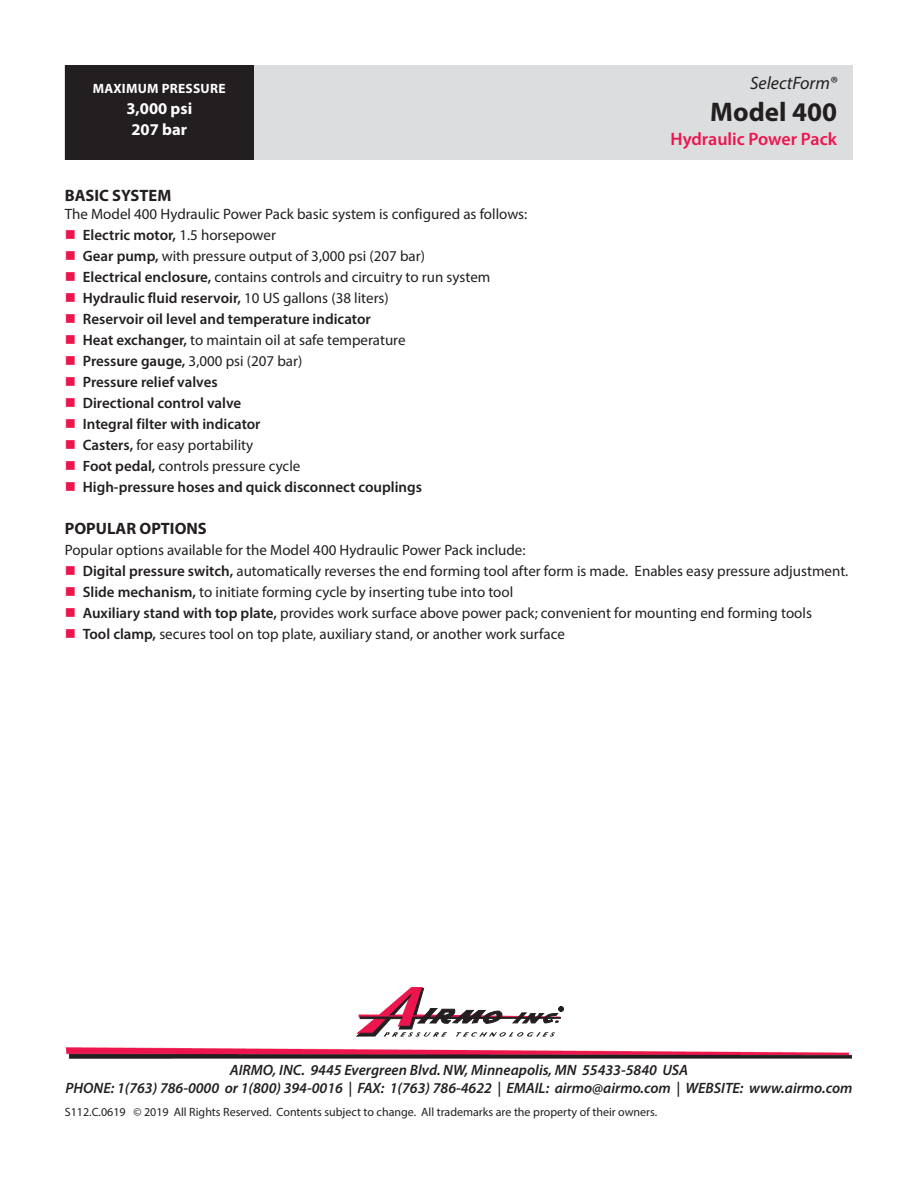
<style>
.page{position:relative;width:918px;height:1188px;background:#fff}
.page>*{position:absolute;margin:0;border:0;box-sizing:border-box;transform-origin:0 0}
.t1{font:700 27px "Myriad Pro";color:#231f20}
.t2{font:600 18px "Myriad Pro";color:#ed154e}
.t3{font:italic 18px "Myriad Pro";color:#231f20}
.t4{font:700 16.5px "Myriad Pro";color:#231f20}
.t5{font:700 16.5px/21px "Myriad Pro";color:#fff;text-align:center}
.t6{font:15px "Myriad Pro";color:#231f20}
.t7{font:600 15px "Myriad Pro";color:#231f20}
.t8{font:italic 600 15px/18px "Myriad Pro";color:#231f20;text-align:center}
.t9{font:700 13.5px "Myriad Pro";letter-spacing:.02em;color:#fff}
.t10{font:12px "Myriad Pro";color:#231f20}
.s1{color:#ed154e}
.s2{font-weight:400}
.s3{font-weight:600}
</style>
<div class="page">
<div style="left:65px;top:65px;width:788px;height:94px;background:#dcdddf"></div>
<img style="left:66px;top:1047px;width:787px;height:12px">
<div style="left:65px;top:65px;width:189px;height:94px;background:#231f20"></div>
<svg style="left:356px;top:987px;width:208px;height:50px"></svg>
<p class="t9" style="left:93px;top:80px;width:134px">MAXIMUM PRESSURE</p>
<p class="t3" style="left:750px;top:72px;width:88px">SelectForm®</p>
<p class="t5" style="left:126px;top:98px;width:67px">3,000 psi<br>207 bar</p>
<h1 class="t1" style="left:710px;top:94px;width:128px">Model 400</h1>
<p class="t2" style="left:671px;top:127px;width:168px">Hydraulic Power Pack</p>
<p class="t4" style="left:65px;top:185px;width:108px">BASIC SYSTEM</p>
<p class="t6" style="left:65px;top:205px;width:464px">The Model 400 Hydraulic Power Pack basic system is configured as follows:</p>
<p class="t7" style="left:65px;top:226px;width:213px"><span class="s1">■</span> Electric motor, <span class="s2">1.5 horsepower</span></p>
<p class="t6" style="left:65px;top:247px;width:362px"><span class="s1">■</span> <span class="s3">Gear pump,</span> with pressure output of 3,000 psi (207 bar)</p>
<p class="t6" style="left:65px;top:268px;width:427px"><span class="s1">■</span> <span class="s3">Electrical enclosure,</span> contains controls and circuitry to run system</p>
<p class="t7" style="left:65px;top:289px;width:325px"><span class="s1">■</span> Hydraulic fluid reservoir, <span class="s2">10 US gallons (38 liters)</span></p>
<p class="t7" style="left:65px;top:310px;width:308px"><span class="s1">■</span> Reservoir oil level and temperature indicator</p>
<p class="t6" style="left:65px;top:331px;width:342px"><span class="s1">■</span> <span class="s3">Heat exchanger,</span> to maintain oil at safe temperature</p>
<p class="t6" style="left:65px;top:352px;width:239px"><span class="s1">■</span> <span class="s3">Pressure gauge,</span> 3,000 psi (207 bar)</p>
<p class="t7" style="left:65px;top:373px;width:154px"><span class="s1">■</span> Pressure relief valves</p>
<p class="t7" style="left:65px;top:394px;width:178px"><span class="s1">■</span> Directional control valve</p>
<p class="t7" style="left:65px;top:415px;width:197px"><span class="s1">■</span> Integral filter with indicator</p>
<p class="t6" style="left:65px;top:436px;width:190px"><span class="s1">■</span> <span class="s3">Casters,</span> for easy portability</p>
<p class="t6" style="left:65px;top:457px;width:237px"><span class="s1">■</span> <span class="s3">Foot pedal,</span> controls pressure cycle</p>
<p class="t7" style="left:65px;top:478px;width:359px"><span class="s1">■</span> High-pressure hoses and quick disconnect couplings</p>
<p class="t4" style="left:65px;top:518px;width:144px">POPULAR OPTIONS</p>
<p class="t6" style="left:65px;top:541px;width:462px">Popular options available for the Model 400 Hydraulic Power Pack include:</p>
<p class="t6" style="left:65px;top:562px;width:785px"><span class="s1">■</span> <span class="s3">Digital pressure switch,</span> automatically reverses the end forming tool after form is made. Enables easy pressure adjustment.</p>
<p class="t6" style="left:65px;top:583px;width:450px"><span class="s1">■</span> <span class="s3">Slide mechanism,</span> to initiate forming cycle by inserting tube into tool</p>
<p class="t6" style="left:65px;top:604px;width:749px"><span class="s1">■</span> <span class="s3">Auxiliary stand with top plate,</span> provides work surface above power pack; convenient for mounting end forming tools</p>
<p class="t6" style="left:65px;top:625px;width:502px"><span class="s1">■</span> <span class="s3">Tool clamp,</span> secures tool on top plate, auxiliary stand, or another work surface</p>
<p class="t8" style="left:65px;top:1061px;width:789px">AIRMO, INC. 9445 Evergreen Blvd. NW, Minneapolis, MN 55433-5840 USA<br>PHONE: 1(763) 786-0000 or 1(800) 394-0016 | FAX: 1(763) 786-4622 | EMAIL: airmo@airmo.com | WEBSITE: www.airmo.com</p>
<p class="t10" style="left:65px;top:1105px;width:594px">S112.C.0619 © 2019 All Rights Reserved. Contents subject to change. All trademarks are the property of their owners.</p>
</div>
